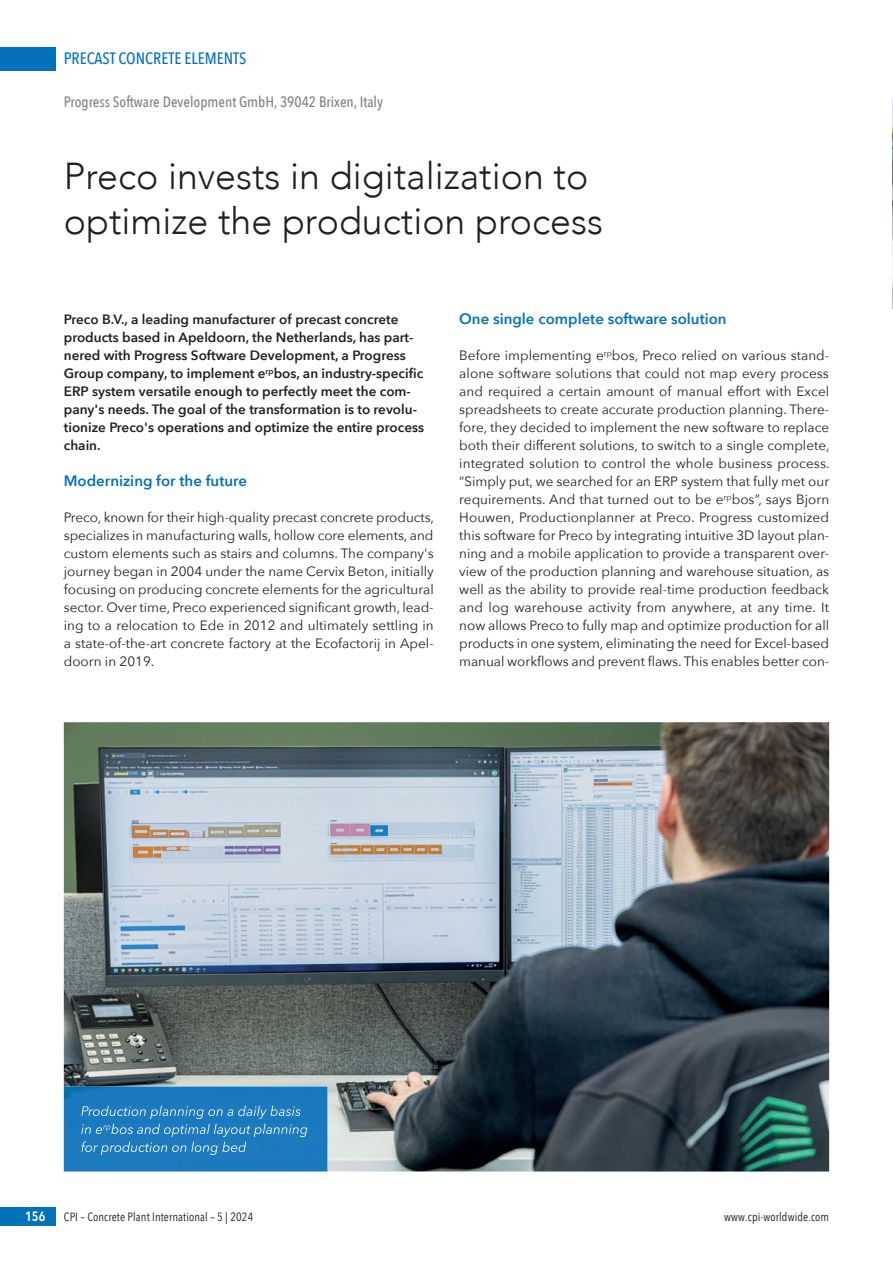
<style>
.page{position:relative;width:893px;height:1263px;background:#fff}
.page>*{position:absolute;margin:0;border:0;box-sizing:border-box;transform-origin:0 0}
.t1{font:300 37.5px/45px "Avenir";color:#231f20}
.t2{font:500 16.5px "Avenir Next Condensed";color:#0372bb}
.t3{font:600 15px "Avenir Next";color:#0372bb}
.t4{font:500 15px "Avenir Next Condensed";color:#808285}
.t5{font:13.5px/18px "Avenir Next";letter-spacing:-.005em;color:#231f20;text-align:justify}
.t6{font:600 13.5px/18px "Avenir Next";color:#231f20}
.t7{font:600 13.5px "Avenir Next Condensed";color:#fff}
.t8{font:12px "Avenir Next Condensed";letter-spacing:.01em;color:#231f20}
</style>
<div class="page">
<div style="left:0;top:47px;width:55px;height:23px;background:#0372bb"></div>
<div style="left:0;top:1208px;width:55px;height:18px;background:#0372bb"></div>
<img style="left:64px;top:722px;width:765px;height:449px">
<svg style="left:64px;top:1086px;width:263px;height:85px;background:#227dbf"></svg>
<img style="left:111px;top:1124px;width:197px;height:13px">
<img style="left:81px;top:1141px;width:165px;height:14px">
<img style="left:892px;top:99px;width:1px;height:209px">
<p class="t2" style="left:64px;top:49px;width:184px">PRECAST CONCRETE ELEMENTS</p>
<p class="t4" style="left:64px;top:92px;width:321px">Progress Software Development GmbH, 39042 Brixen, Italy</p>
<h1 class="t1" style="left:64px;top:153px;width:541px">Preco invests in digitalization to optimize the production process</h1>
<p class="t6" style="left:64px;top:310px;width:362px">Preco B.V., a leading manufacturer of precast concrete products based in Apeldoorn, the Netherlands, has part&shy;nered with Progress Software Development, a Progress Group company, to implement e<sup>rp</sup>bos, an industry-specific ERP system versatile enough to perfectly meet the com&shy;pany's needs. The goal of the transformation is to revolu&shy;tionize Preco's operations and optimize the entire process chain.</p>
<p class="t3" style="left:64px;top:468px;width:185px">Modernizing for the future</p>
<p class="t5" style="left:64px;top:508px;width:372px">Preco, known for their high-quality precast concrete products, specializes in manufacturing walls, hollow core elements, and custom elements such as stairs and columns. The company's journey began in 2004 under the name Cervix Beton, initially focusing on producing concrete elements for the agricultural sector. Over time, Preco experienced significant growth, lead&shy;ing to a relocation to Ede in 2012 and ultimately settling in a state-of-the-art concrete factory at the Ecofactorij in Apel&shy;doorn in 2019.</p>
<p class="t3" style="left:459px;top:306px;width:269px">One single complete software solution</p>
<p class="t5" style="left:459px;top:346px;width:372px">Before implementing e<sup>rp</sup>bos, Preco relied on various stand&shy;alone software solutions that could not map every process and required a certain amount of manual effort with Excel spreadsheets to create accurate production planning. There&shy;fore, they decided to implement the new software to replace both their different solutions, to switch to a single complete, integrated solution to control the whole business process. “Simply put, we searched for an ERP system that fully met our requirements. And that turned out to be e<sup>rp</sup>bos”, says Bjorn Houwen, Productionplanner at Preco. Progress customized this software for Preco by integrating intuitive 3D layout plan&shy;ning and a mobile application to provide a transparent over&shy;view of the production planning and warehouse situation, as well as the ability to provide real-time production feedback and log warehouse activity from anywhere, at any time. It now allows Preco to fully map and optimize production for all products in one system, eliminating the need for Excel-based manual workflows and prevent flaws. This enables better con-</p>
<p class="t7" style="left:25px;top:1205px;width:22px">156</p>
<p class="t8" style="left:64px;top:1207px;width:191px">CPI – Concrete Plant International – 5 | 2024</p>
<p class="t8" style="left:724px;top:1207px;width:107px">www.cpi-worldwide.com</p>
</div>
